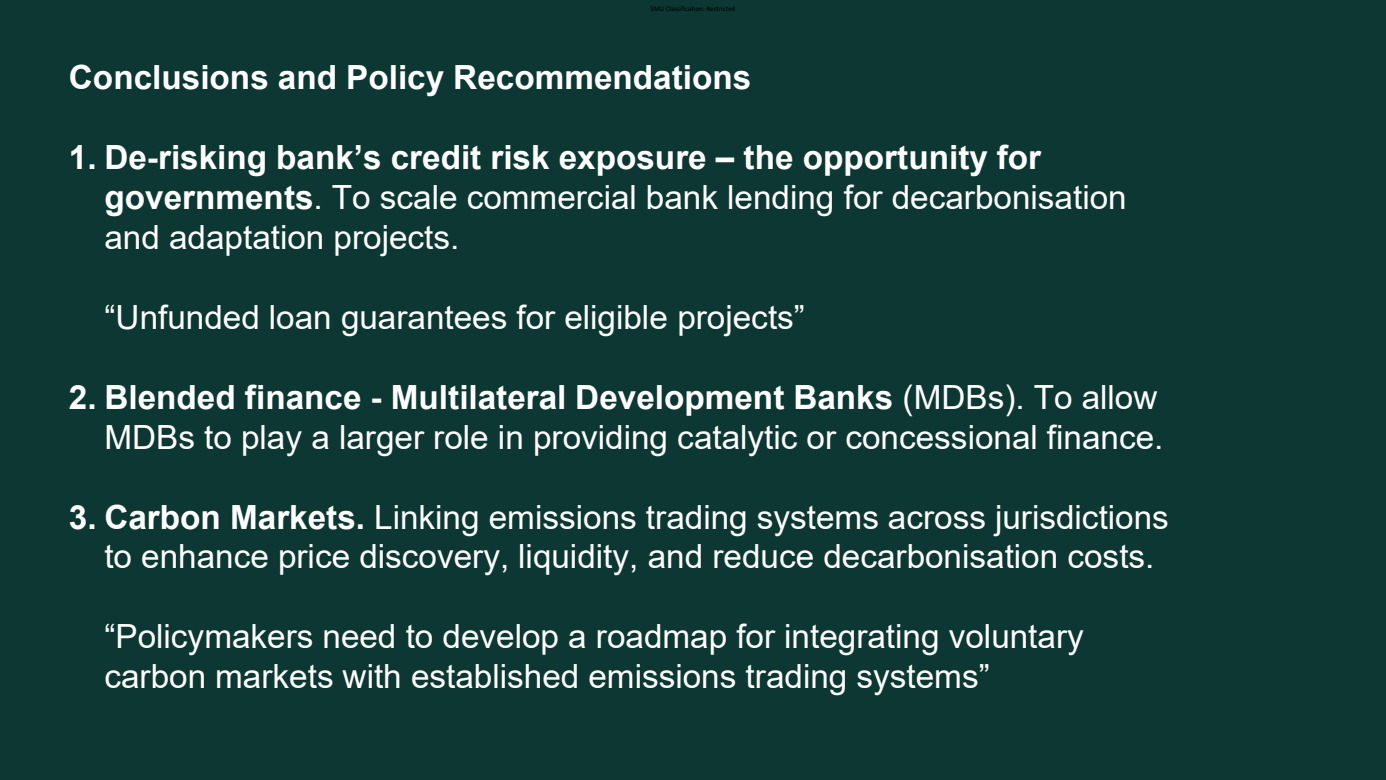
<style>
.page{position:relative;width:1386px;height:780px;background:#fff}
.page>*{position:absolute;margin:0;border:0;box-sizing:border-box;transform-origin:0 0}
.t1{font:33.25px/39.9px "Arial";color:#fff}
.t2{font:700 33.25px "Arial";color:#fff}
.t3{font:7px "Calibri";letter-spacing:-.005em;color:#000}
.s1{font-weight:700}
</style>
<div class="page">
<div style="left:0;top:0;width:1385px;height:779px;background:#0c3732"></div>
<p class="t3" style="left:650px;top:4px;width:86px">SMU Classification: Restricted</p>
<p class="t2" style="left:69px;top:54px;width:684px">Conclusions and Policy Recommendations</p>
<p class="t1" style="left:104px;top:137px;width:1023px;text-indent:-36px"><span class="s1">1. De-risking bank’s credit risk exposure – the opportunity for governments</span>. To scale commercial bank lending for decarbonisation and adaptation projects.</p>
<p class="t1" style="left:104px;top:297px;width:702px">“Unfunded loan guarantees for eligible projects”</p>
<p class="t1" style="left:69px;top:376px;width:1095px;text-align:right"><span class="s1">2. Blended finance - Multilateral Development Banks</span> (MDBs). To allow<br>MDBs to play a larger role in providing catalytic or concessional finance.</p>
<p class="t1" style="left:104px;top:496px;width:1065px;text-indent:-35px"><span class="s1">3. Carbon Markets.</span> Linking emissions trading systems across jurisdictions to enhance price discovery, liquidity, and reduce decarbonisation costs.</p>
<p class="t1" style="left:104px;top:616px;width:980px">“Policymakers need to develop a roadmap for integrating voluntary carbon markets with established emissions trading systems”</p>
</div>
